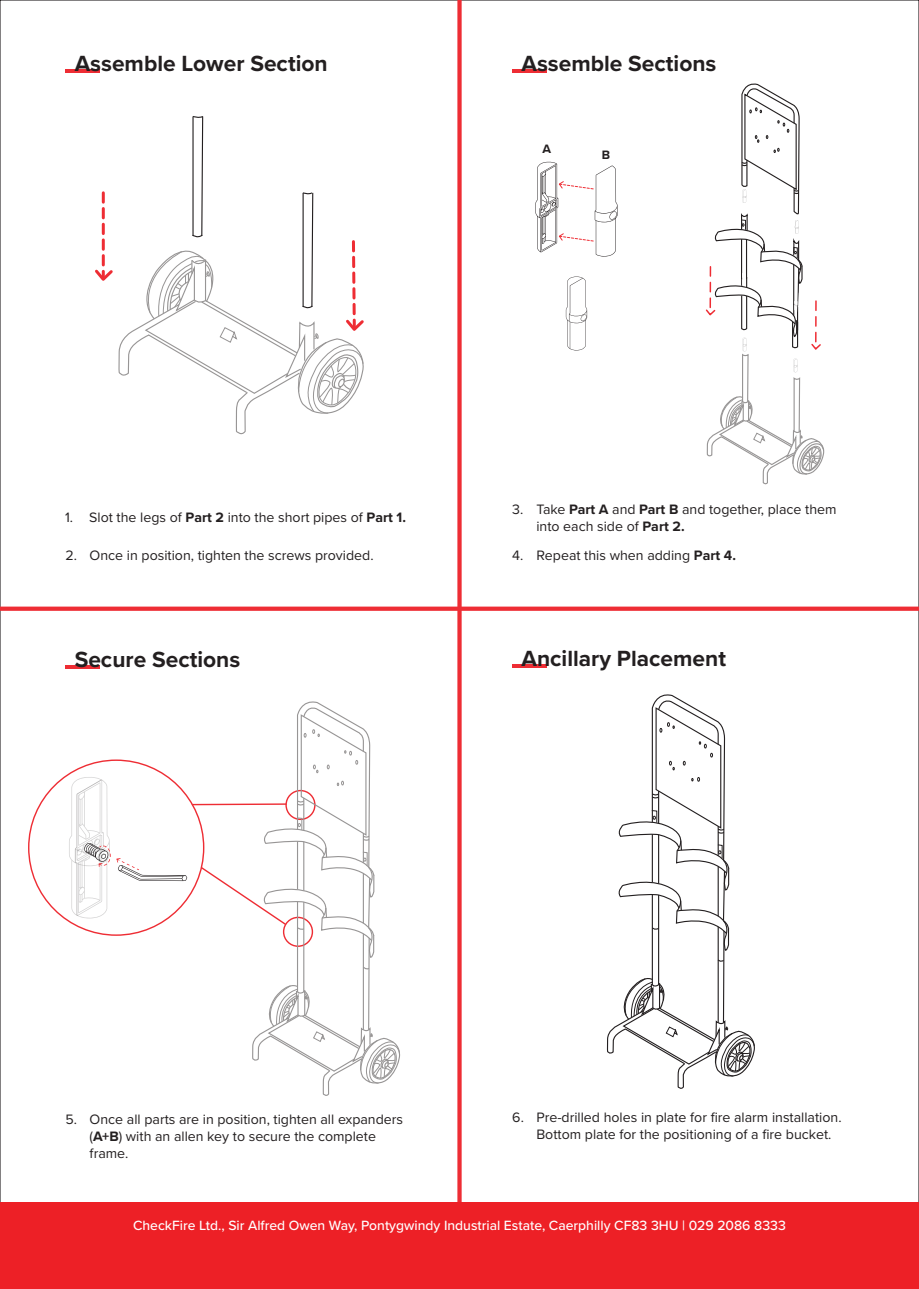
<style>
.page{position:relative;width:919px;height:1289px;background:#fff}
.page>*{position:absolute;margin:0;border:0;box-sizing:border-box;transform-origin:0 0}
.t1{font:700 22.8px "Proxima Nova";color:#231f20}
.t2{font:14.1px/17px "Proxima Nova";color:#231f20}
.t3{font:500 13.95px "Proxima Nova";color:#fff}
.t4{font:700 12.6px "Proxima Nova";color:#231f20}
.s1{font-weight:700}
</style>
<div class="page">
<div style="left:0;top:1201px;width:918px;height:87px;background:#ed2026"></div>
<svg style="left:457px;top:0;width:4px;height:1201px;background:#ef4148"></svg>
<div style="left:0;top:606px;width:918px;height:5px;background:#ee2d34"></div>
<hr style="left:66px;top:665px;width:34px;height:3px;background:#ee2d34">
<hr style="left:512px;top:664px;width:35px;height:3px;background:#ee2d34">
<hr style="left:512px;top:69px;width:35px;height:3px;background:#ee2d34">
<hr style="left:66px;top:69px;width:34px;height:3px;background:#ee2d34">
<svg style="left:535px;top:161px;width:82px;height:96px"></svg>
<svg style="left:566px;top:276px;width:21px;height:74px"></svg>
<img style="left:0;top:183px;width:93px;height:985px">
<svg style="left:92px;top:116px;width:272px;height:320px"></svg>
<svg style="left:705px;top:83px;width:119px;height:402px"></svg>
<svg style="left:606px;top:694px;width:149px;height:395px"></svg>
<svg style="left:69px;top:698px;width:331px;height:399px"></svg>
<h1 class="t1" style="left:75px;top:46px;width:254px">Assemble Lower Section</h1>
<h1 class="t1" style="left:521px;top:46px;width:196px">Assemble Sections</h1>
<p class="t4" style="left:542px;top:139px;width:10px">A</p>
<p class="t4" style="left:602px;top:145px;width:10px">B</p>
<p class="t2" style="left:65px;top:507px;width:10px">1.</p>
<p class="t2" style="left:66px;top:546px;width:309px">2. Once in position, tighten the screws provided.</p>
<p class="t2" style="left:89px;top:508px;width:318px">Slot the legs of <span class="s1">Part 2</span> into the short pipes of <span class="s1">Part 1.</span></p>
<h1 class="t1" style="left:75px;top:642px;width:167px">Secure Sections</h1>
<p class="t2" style="left:536px;top:500px;width:302px;text-indent:-24px">3. Take <span class="s1">Part A</span> and <span class="s1">Part B</span> and together, place them into each side of <span class="s1">Part 2.</span></p>
<p class="t2" style="left:512px;top:546px;width:225px">4. Repeat this when adding <span class="s1">Part 4.</span></p>
<h1 class="t1" style="left:521px;top:641px;width:206px">Ancillary Placement</h1>
<p class="t2" style="left:90px;top:1109px;width:315px;text-indent:-24px">5. Once all parts are in position, tighten all expanders (<span class="s1">A+B</span>) with an allen key to secure the complete frame.</p>
<p class="t2" style="left:536px;top:1108px;width:307px;text-indent:-24px">6. Pre-drilled holes in plate for fire alarm installation.<br>Bottom plate for the positioning of a fire bucket.</p>
<p class="t3" style="left:133px;top:1215px;width:654px">CheckFire Ltd., Sir Alfred Owen Way, Pontygwindy Industrial Estate, Caerphilly CF83 3HU | 029 2086 8333</p>
</div>
